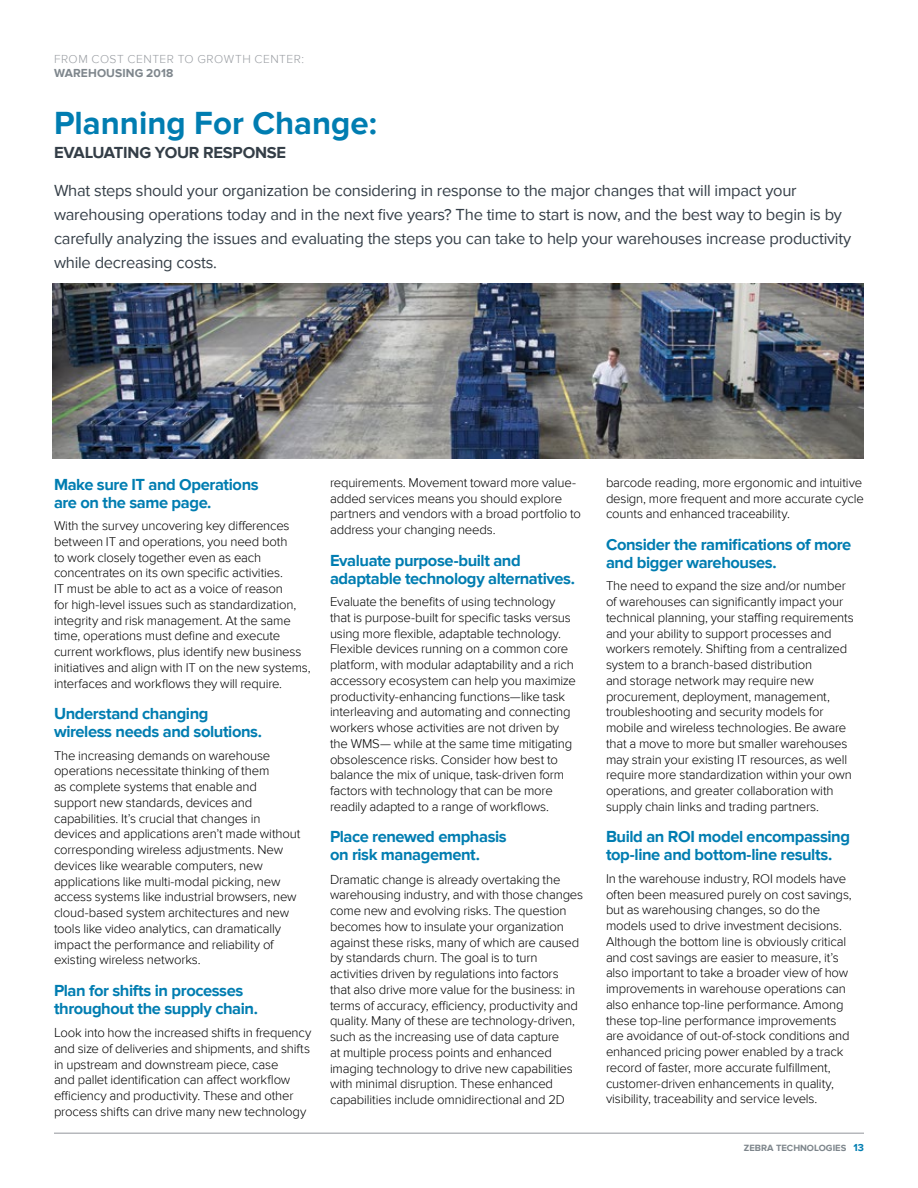
<style>
.page{position:relative;width:918px;height:1188px;background:#fff}
.page>*{position:absolute;margin:0;border:0;box-sizing:border-box;transform-origin:0 0}
.t1{font:700 33px "Proxima Nova";color:#007db1}
.t2{font:700 16.5px/18px "Proxima Nova";letter-spacing:-.025em;color:#007db1}
.t3{font:16.5px/24px "Proxima Nova";letter-spacing:-.015em;color:#343e47}
.t4{font:700 16.5px "Proxima Nova";letter-spacing:-.015em;color:#343e47}
.t5{font:300 13.2px/15.8px "Proxima Nova";letter-spacing:-.015em;color:#000}
.t6{font:300 12px "Proxima Nova";letter-spacing:.04em;color:#999da2}
.t7{font:700 12px "Proxima Nova";letter-spacing:.01em;color:#7e868c}
.t8{font:700 9.3px "Proxima Nova";color:#7e868c}
.s1{font-size:13.5px}
.s2{font-size:10.5px;color:#007db1}
</style>
<div class="page">
<hr style="left:54px;top:1132px;width:810px;height:2px;background:#b6b8bc">
<img style="left:53px;top:284px;width:811px;height:175px">
<p class="t6" style="left:54px;top:53px;width:252px">FROM COST CENTER TO GROWTH CENTER:</p>
<p class="t7" style="left:54px;top:66px;width:121px">WAREHOUSING 2018</p>
<h1 class="t1" style="left:54px;top:104px;width:325px">Planning For Change:</h1>
<p class="t4" style="left:54px;top:143px;width:234px">EVALUATING YOUR RESPONSE</p>
<p class="t3" style="left:54px;top:178px;width:799px">What steps should your organization be considering in response to the major changes that will impact your warehousing operations today and in the next five years? The time to start is now, and the best way to begin is by carefully analyzing the issues and evaluating the steps you can take to help your warehouses increase productivity while decreasing costs.</p>
<p class="t2" style="left:54px;top:475px;width:206px">Make sure IT and Operations are on the same page.</p>
<p class="t5" style="left:54px;top:518px;width:258px">With the survey uncovering key differences between IT and operations, you need both<br>to work closely together even as each concentrates on its own specific activities.<br>IT must be able to act as a voice of reason<br>for high-level issues such as standardization, integrity and risk management. At the same time, operations must define and execute current workflows, plus identify new business initiatives and align with IT on the new systems, interfaces and workflows they will require.</p>
<p class="t2" style="left:54px;top:705px;width:210px">Understand changing wireless needs and solutions.</p>
<p class="t5" style="left:54px;top:747px;width:248px">The increasing demands on warehouse operations necessitate thinking of them<br>as complete systems that enable and support new standards, devices and capabilities. It’s crucial that changes in devices and applications aren’t made without corresponding wireless adjustments. New devices like wearable computers, new applications like multi-modal picking, new access systems like industrial browsers, new cloud-based system architectures and new tools like video analytics, can dramatically impact the performance and reliability of existing wireless networks.</p>
<p class="t2" style="left:54px;top:982px;width:205px">Plan for shifts in processes throughout the supply chain.</p>
<p class="t5" style="left:54px;top:1025px;width:259px"><span class="s1">L</span>ook into how the increased shifts in frequency and size of deliveries and shipments, and shifts in upstream and downstream piece, case<br>and pallet identification can affect workflow efficiency and productivity. These and other process shifts can drive many new technology</p>
<p class="t5" style="left:330px;top:475px;width:252px">requirements. Movement toward more value&shy;added services means you should explore partners and vendors with a broad portfolio to address your changing needs.</p>
<p class="t2" style="left:330px;top:552px;width:246px">Evaluate purpose-built and adaptable technology alternatives.</p>
<p class="t5" style="left:330px;top:594px;width:247px">Evaluate the benefits of using technology that is purpose-built for specific tasks versus using more flexible, adaptable technology.<br>Flexible devices running on a common core platform, with modular adaptability and a rich accessory ecosystem can help you maximize productivity-enhancing functions—like task interleaving and automating and connecting workers whose activities are not driven by the WMS— while at the same time mitigating obsolescence risks. Consider how best to balance the mix of unique, task-driven form factors with technology that can be more readily adapted to a range of workflows.</p>
<p class="t2" style="left:330px;top:828px;width:178px">Place renewed emphasis on risk management.</p>
<p class="t5" style="left:330px;top:872px;width:255px"><span class="s1">D</span>ramatic change is already overtaking the warehousing industry, and with those changes come new and evolving risks. The question becomes how to insulate your organization against these risks, many of which are caused by standards churn. The goal is to turn activities driven by regulations into factors<br>that also drive more value for the business: in terms of accuracy, efficiency, productivity and quality. Many of these are technology-driven, such as the increasing use of data capture<br>at multiple process points and enhanced imaging technology to drive new capabilities with minimal disruption. These enhanced capabilities include omnidirectional and 2D</p>
<p class="t5" style="left:606px;top:475px;width:259px">barcode reading, more ergonomic and intuitive design, more frequent and more accurate cycle counts and enhanced traceability.</p>
<p class="t2" style="left:606px;top:536px;width:247px">Consider the ramifications of more and bigger warehouses.</p>
<p class="t5" style="left:606px;top:578px;width:249px">The need to expand the size and/or number of warehouses can significantly impact your technical planning, your staffing requirements and your ability to support processes and workers remotely. Shifting from a centralized system to a branch-based distribution<br>and storage network may require new procurement, deployment, management, troubleshooting and security models for mobile and wireless technologies. Be aware that a move to more but smaller warehouses may strain your existing IT resources, as well require more standardization within your own operations, and greater collaboration with supply chain links and trading partners.</p>
<p class="t2" style="left:606px;top:828px;width:246px">Build an ROI model encompassing top-line and bottom-line results.</p>
<p class="t5" style="left:606px;top:871px;width:247px">In the warehouse industry, ROI models have often been measured purely on cost savings, but as warehousing changes, so do the models used to drive investment decisions.<br>Although the bottom line is obviously critical and cost savings are easier to measure, it’s also important to take a broader view of how improvements in warehouse operations can also enhance top-line performance. Among these top-line performance improvements are avoidance of out-of-stock conditions and enhanced pricing power enabled by a track record of faster, more accurate fulfillment, customer-driven enhancements in quality, visibility, traceability and service levels.</p>
<p class="t8" style="left:744px;top:1143px;width:122px">ZEBRA TECHNOLOGIES <span class="s2">13</span></p>
</div>
